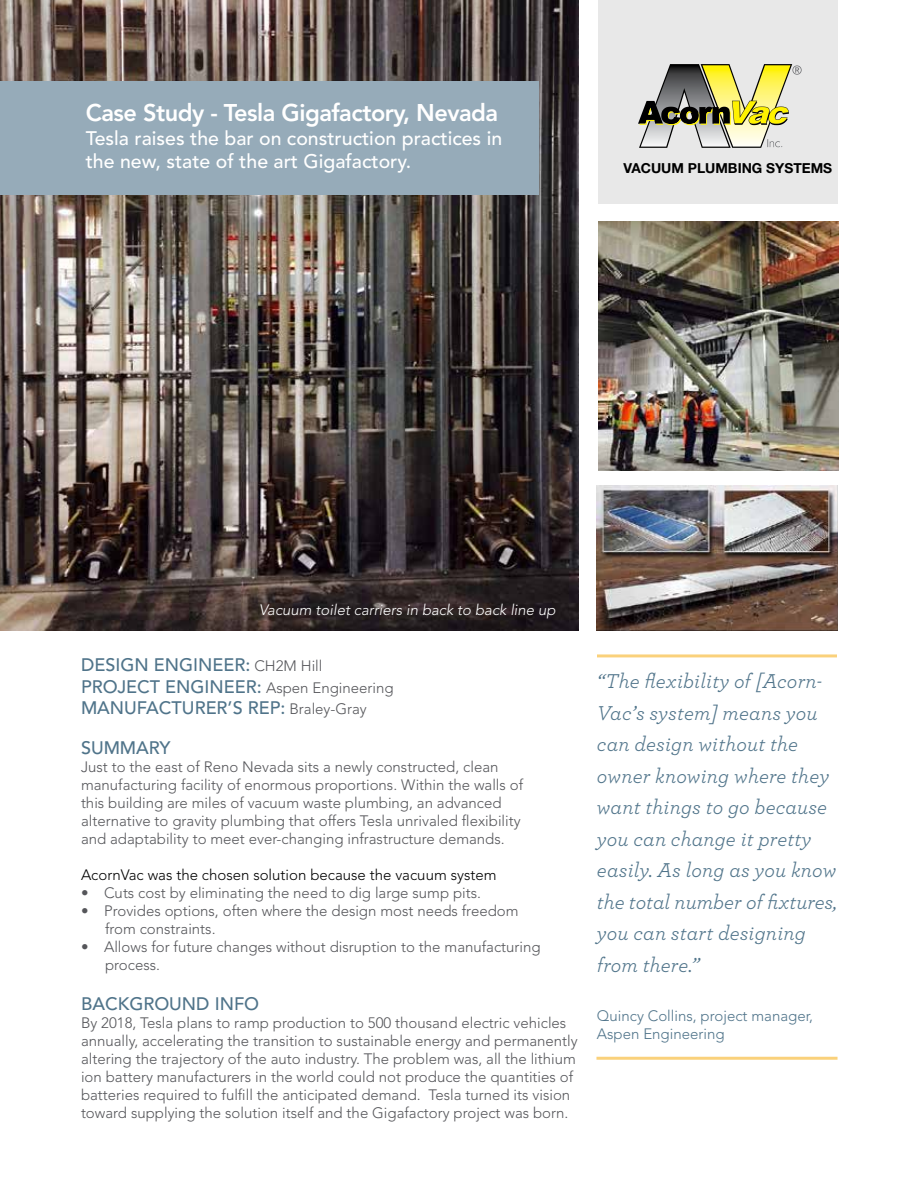
<style>
.page{position:relative;width:918px;height:1188px;background:#fff}
.page>*{position:absolute;margin:0;border:0;box-sizing:border-box;transform-origin:0 0}
.t1{font:800 24px "Avenir";letter-spacing:-.02em;color:#fff}
.t2{font:21px/31.5px "Archer Book LF Italic";letter-spacing:.01em;color:#50748a}
.t3{font:500 19.5px/23.4px "Avenir";color:#fff}
.t4{font:500 18px/21.6px "Avenir";color:#50748a}
.t5{font:300 15px/18px "Avenir";color:#55565a}
.t6{font:300 15px "Avenir";color:#000}
.t7{font:300 15px/18px "Avenir";color:#50748a}
.t8{font:italic 300 15px "Avenir";color:#fff}
.t9{font:700 13.8px "Helvetica Neue";color:#000}
.s1{font-weight:300;font-size:15px;color:#55565a}
</style>
<div class="page">
<img style="left:0;top:0;width:579px;height:630px">
<div style="left:0;top:81px;width:539px;height:113px;background:#96abb9"></div>
<div style="left:598px;top:0;width:240px;height:203px;background:#e8e8e8"></div>
<svg style="left:638px;top:64px;width:164px;height:84px"></svg>
<hr style="left:597px;top:654px;width:240px;height:3px;background:#f7a800">
<hr style="left:596px;top:1057px;width:242px;height:3px;background:#f7a800">
<img style="left:597px;top:486px;width:240px;height:144px">
<img style="left:598px;top:222px;width:240px;height:248px">
<h1 class="t1" style="left:86px;top:99px;width:414px">Case Study - Tesla Gigafactory, Nevada</h1>
<h3 class="t3" style="left:86px;top:127px;width:418px">Tesla raises the bar on construction practices in the new, state of the art Gigafactory.</h3>
<p class="t9" style="left:623px;top:159px;width:210px">VACUUM PLUMBING SYSTEMS</p>
<p class="t8" style="left:259px;top:601px;width:298px">Vacuum toilet carriers in back to back line up</p>
<p class="t4" style="left:81px;top:655px;width:314px">DESIGN ENGINEER: <span class="s1">CH2M Hill<br></span>PROJECT ENGINEER: <span class="s1">Aspen Engineering<br></span>MANUFACTURER’S REP: <span class="s1">Braley-Gray</span></p>
<p class="t4" style="left:81px;top:737px;width:91px">SUMMARY</p>
<p class="t5" style="left:81px;top:758px;width:444px">Just to the east of Reno Nevada sits a newly constructed, clean manufacturing facility of enormous proportions. Within the walls of this building are miles of vacuum waste plumbing, an advanced alternative to gravity plumbing that offers Tesla unrivaled flexibility and adaptability to meet ever-changing infrastructure demands.</p>
<p class="t6" style="left:81px;top:866px;width:417px">AcornVac was the chosen solution because the vacuum system</p>
<p class="t5" style="left:81px;top:884px;width:402px">• Cuts cost by eliminating the need to dig large sump pits.</p>
<p class="t5" style="left:105px;top:902px;width:415px;text-indent:-24px">• Provides options, often where the design most needs freedom from constraints.</p>
<p class="t5" style="left:105px;top:938px;width:437px;text-indent:-24px">• Allows for future changes without disruption to the manufacturing process.</p>
<p class="t4" style="left:81px;top:993px;width:180px">BACKGROUND INFO</p>
<p class="t5" style="left:81px;top:1013px;width:498px">By 2018, Tesla plans to ramp production to 500 thousand electric vehicles annually, accelerating the transition to sustainable energy and permanently altering the trajectory of the auto industry. The problem was, all the lithium ion battery manufacturers in the world could not produce the quantities of batteries required to fulfill the anticipated demand. Tesla turned its vision toward supplying the solution itself and the Gigafactory project was born.</p>
<p class="t2" style="left:597px;top:665px;width:242px">“The flexibility of [Acorn-<br>Vac’s system] means you can design without the owner knowing where they want things to go because you can change it pretty easily. As long as you know the total number of fixtures, you can start designing from there.”</p>
<p class="t7" style="left:597px;top:1007px;width:218px">Quincy Collins, project manager,<br>Aspen Engineering</p>
</div>
